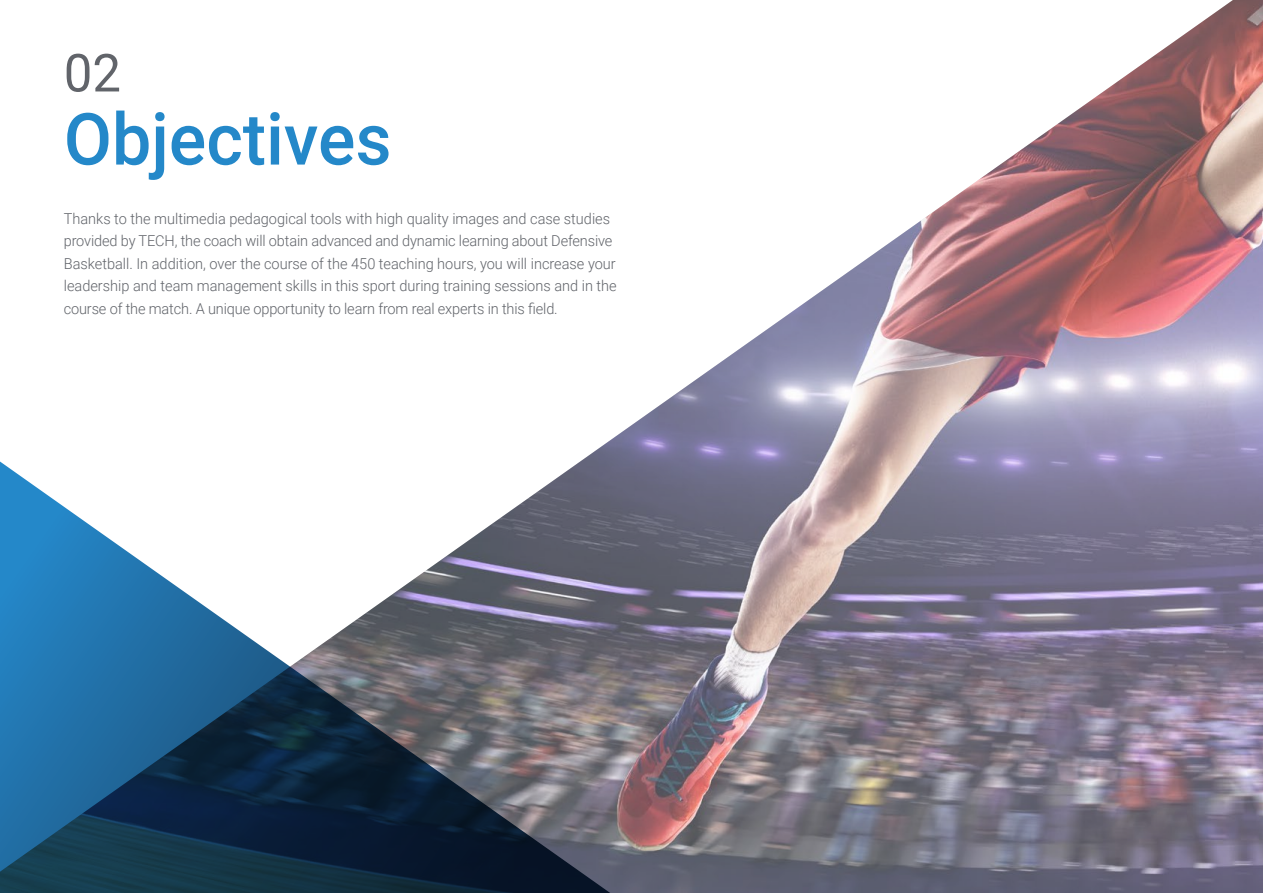
<style>
.page{position:relative;width:1263px;height:893px;background:#fff}
.page>*{position:absolute;margin:0;border:0;box-sizing:border-box;transform-origin:0 0}
.t1{font:500 72px "Roboto";color:#2488c9}
.t2{font:52.5px "Roboto";color:#61646a}
.t3{font:300 15px/22.5px "Roboto";color:#61646a}
</style>
<div class="page">
<img style="left:602px;top:0;width:661px;height:893px">
<svg style="left:0;top:446px;width:640px;height:447px"></svg>
<h2 class="t2" style="left:64px;top:36px;width:59px">02</h2>
<h1 class="t1" style="left:64px;top:89px;width:329px">Objectives</h1>
<p class="t3" style="left:64px;top:207px;width:554px">Thanks to the multimedia pedagogical tools with high quality images and case studies provided by TECH, the coach will obtain advanced and dynamic learning about Defensive Basketball. In addition, over the course of the 450 teaching hours, you will increase your leadership and team management skills in this sport during training sessions and in the course of the match. A unique opportunity to learn from real experts in this field.</p>
</div>
